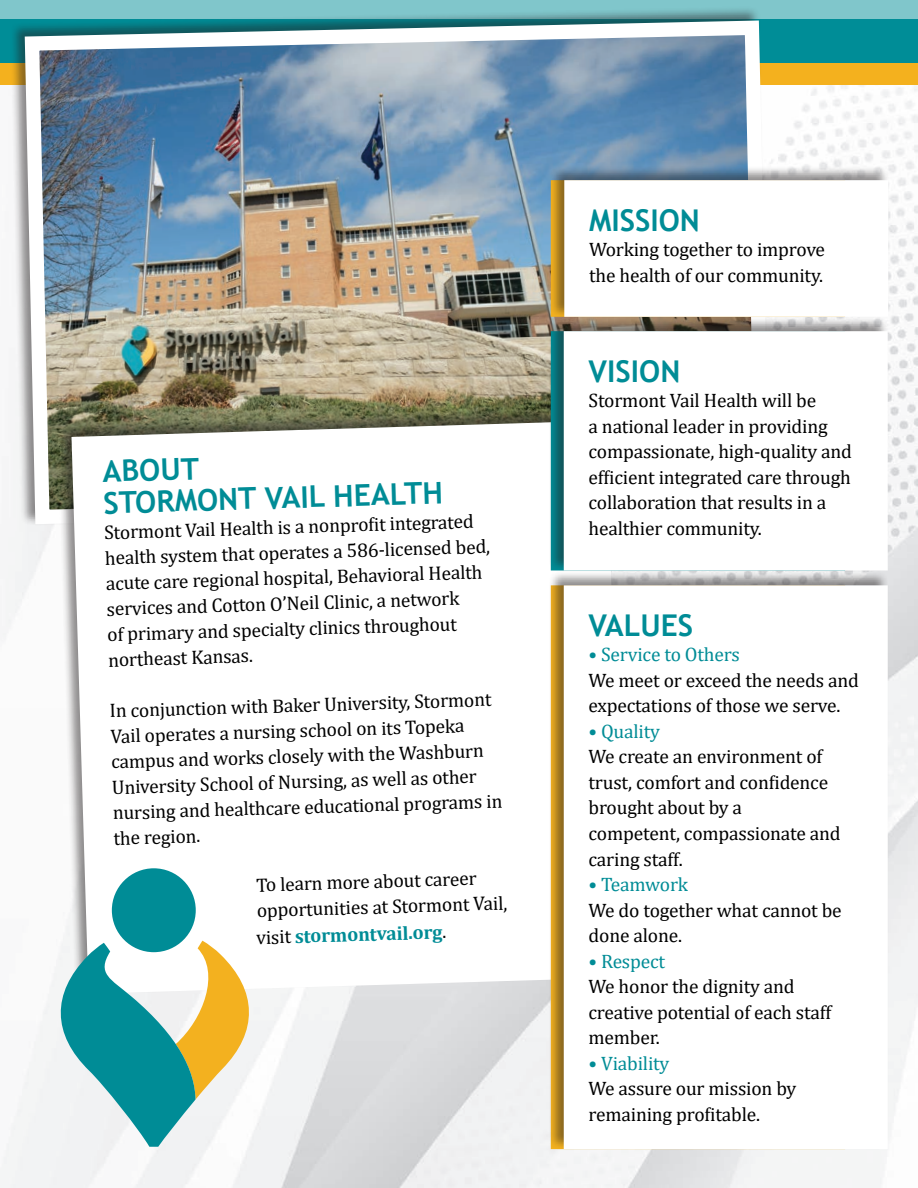
<style>
.page{position:relative;width:918px;height:1188px;background:#fff}
.page>*{position:absolute;margin:0;border:0;box-sizing:border-box;transform-origin:0 0}
.t1{font:700 30px/32.1px "Trebuchet MS";color:#008c96}
.t2{font:19.5px/25.5px "Cambria";letter-spacing:-.01em;color:#000}
.t3{font:19.5px "Cambria";letter-spacing:-.01em;color:#008c96}
.s1{font-weight:700;color:#008c96}
</style>
<div class="page">
<img style="left:1px;top:85px;width:917px;height:1103px">
<div style="left:0;top:60px;width:918px;height:25px;background:#f4b11e"></div>
<div style="left:0;top:0;width:918px;height:19px;background:#80c6cb"></div>
<div style="left:0;top:19px;width:918px;height:43px;background:#008d97"></div>
<div style="left:10px;top:6px;width:761px;height:519px;background:#231f20;opacity:.5"></div>
<img style="left:17px;top:13px;width:760px;height:518px">
<div style="left:57px;top:406px;width:567px;height:589px;background:#231f20;opacity:.5"></div>
<svg style="left:64px;top:413px;width:484px;height:589px"></svg>
<div style="left:548px;top:316px;width:341px;height:256px;background:#231f20;opacity:.5"></div>
<div style="left:564px;top:331px;width:324px;height:239px;background:#fff"></div>
<div style="left:548px;top:570px;width:341px;height:581px;background:#231f20;opacity:.5"></div>
<div style="left:564px;top:585px;width:324px;height:564px;background:#fff"></div>
<svg style="left:57px;top:941px;width:196px;height:206px"></svg>
<div style="left:112px;top:868px;width:84px;height:84px;background:#008c96;border-radius:50%"></div>
<div style="left:549px;top:165px;width:341px;height:153px;background:#231f20;opacity:.5"></div>
<div style="left:564px;top:180px;width:324px;height:137px;background:#fff"></div>
<h1 class="t1" style="left:102px;top:456px;width:341px;rotate:-2deg">ABOUT<br>STORMONT VAIL HEALTH</h1>
<p class="t2" style="left:103px;top:520px;width:387px;rotate:-2deg">Stormont Vail Health is a nonprofit integrated health system that operates a 586-licensed bed, acute care regional hospital, Behavioral Health services and Cotton O’Neil Clinic, a network<br>of primary and specialty clinics throughout northeast Kansas.</p>
<p class="t2" style="left:109px;top:699px;width:391px;rotate:-2deg">In conjunction with Baker University, Stormont Vail operates a nursing school on its Topeka campus and works closely with the Washburn University School of Nursing, as well as other nursing and healthcare educational programs in the region.</p>
<p class="t2" style="left:254px;top:872px;width:254px;line-height:26.2px;rotate:-2deg">To learn more about career opportunities at Stormont Vail, visit <span class="s1">stormontvail.org</span>.</p>
<h1 class="t1" style="left:589px;top:204px;width:112px">MISSION</h1>
<p class="t2" style="left:589px;top:237px;width:238px">Working together to improve the health of our community.</p>
<h1 class="t1" style="left:589px;top:355px;width:93px">VISION</h1>
<p class="t2" style="left:589px;top:388px;width:265px">Stormont Vail Health will be<br>a national leader in providing compassionate, high-quality and efficient integrated care through collaboration that results in a healthier community.</p>
<h1 class="t1" style="left:589px;top:609px;width:106px">VALUES</h1>
<p class="t3" style="left:589px;top:643px;width:153px">• Service to Others</p>
<p class="t2" style="left:589px;top:667px;width:272px">We meet or exceed the needs and expectations of those we serve.</p>
<p class="t3" style="left:589px;top:720px;width:73px">• Quality</p>
<p class="t2" style="left:589px;top:744px;width:254px">We create an environment of trust, comfort and confidence brought about by a<br>competent, compassionate and caring staff.</p>
<p class="t3" style="left:589px;top:873px;width:101px">• Teamwork</p>
<p class="t2" style="left:589px;top:897px;width:255px">We do together what cannot be done alone.</p>
<p class="t3" style="left:589px;top:949px;width:78px">• Respect</p>
<p class="t2" style="left:589px;top:974px;width:244px">We honor the dignity and creative potential of each staff member.</p>
<p class="t3" style="left:589px;top:1051px;width:82px">• Viability</p>
<p class="t2" style="left:589px;top:1076px;width:209px">We assure our mission by remaining profitable.</p>
</div>
